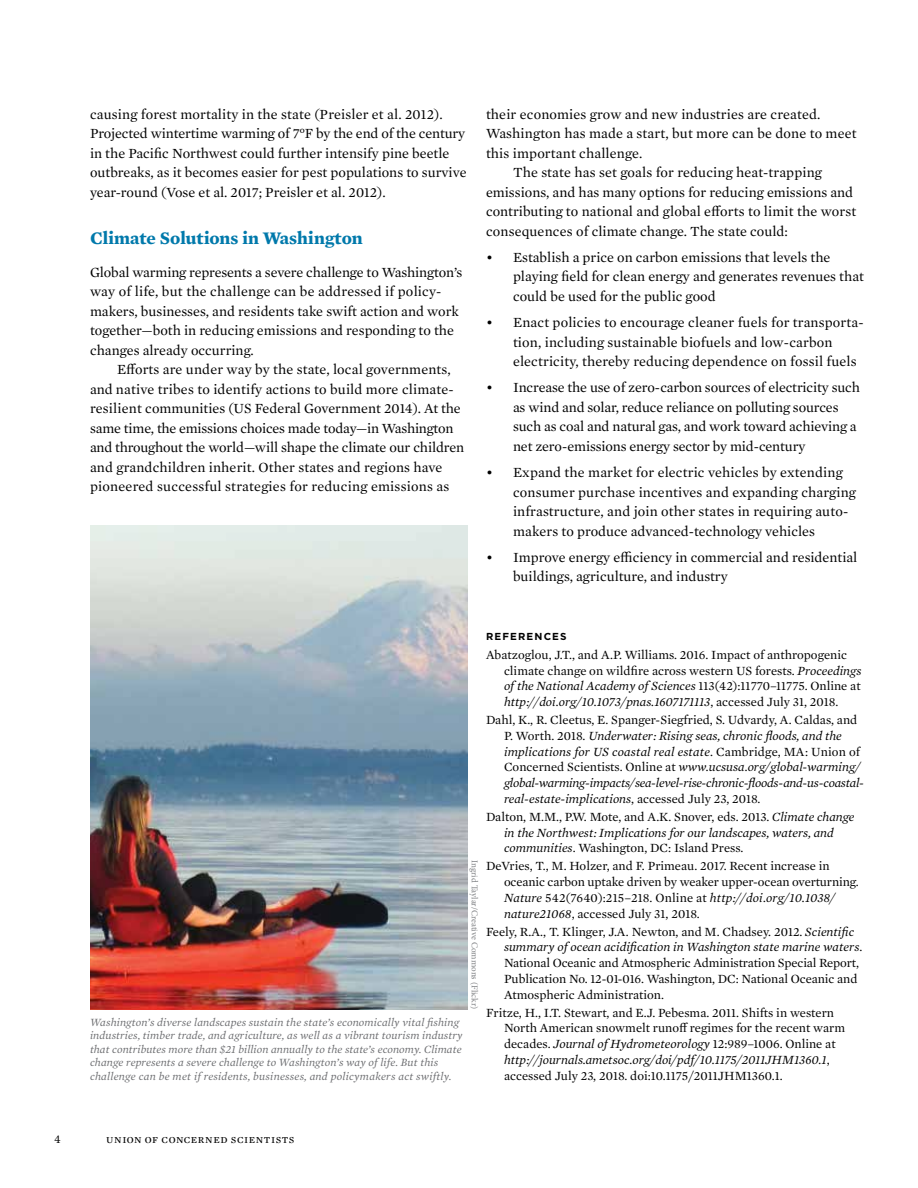
<style>
.page{position:relative;width:918px;height:1188px;background:#fff}
.page>*{position:absolute;margin:0;border:0;box-sizing:border-box;transform-origin:0 0}
.t1{font:700 18px "Mercury Text G1";color:#0079ab}
.t2{font:14.25px/19.5px "Mercury Text G1";color:#000}
.t3{font:12.75px/15.8px "Mercury Text G1";color:#000}
.t4{font:italic 12.75px/15.8px "Mercury Text G1";color:#000}
.t5{font:12px "Mercury Text G1";letter-spacing:.045em;color:#000}
.t6{font:italic 11.25px/13.5px "Mercury Text G1";letter-spacing:.01em;color:#6d6e71}
.t7{font:700 10.2px "Gotham";letter-spacing:.115em;color:#000}
.t8{font:9px "Minion Pro";letter-spacing:-.005em;color:#808285}
.s1{font-style:italic}
.s2{font-style:normal}
</style>
<div class="page">
<img style="left:90px;top:526px;width:377px;height:483px">
<p class="t2" style="left:90px;top:103px;width:378px">causing forest mortality in the state (Preisler et al. 2012).<br>Projected wintertime warming of 7°F by the end of the century in the Pacific Northwest could further intensify pine beetle outbreaks, as it becomes easier for pest populations to survive year-round (Vose et al. 2017; Preisler et al. 2012).</p>
<p class="t1" style="left:90px;top:224px;width:274px">Climate Solutions in Washington</p>
<p class="t2" style="left:90px;top:262px;width:374px">Global warming represents a severe challenge to Washington’s way of life, but the challenge can be addressed if policy&shy;makers, businesses, and residents take swift action and work together—both in reducing emissions and responding to the changes already occurring.</p>
<p class="t2" style="left:90px;top:359px;width:376px;text-indent:27px">Efforts are under way by the state, local governments, and native tribes to identify actions to build more climate&shy;resilient communities (US Federal Government 2014). At the same time, the emissions choices made today—in Washington and throughout the world—will shape the climate our children and grandchildren inherit. Other states and regions have pioneered successful strategies for reducing emissions as</p>
<p class="t2" style="left:486px;top:103px;width:336px">their economies grow and new industries are created.</p>
<p class="t2" style="left:486px;top:123px;width:372px">Washington has made a start, but more can be done to meet</p>
<p class="t2" style="left:486px;top:142px;width:158px">this important challenge.</p>
<p class="t2" style="left:513px;top:162px;width:311px">The state has set goals for reducing heat-trapping</p>
<p class="t2" style="left:486px;top:181px;width:369px">emissions, and has many options for reducing emissions and</p>
<p class="t2" style="left:486px;top:201px;width:372px">contributing to national and global efforts to limit the worst</p>
<p class="t2" style="left:486px;top:220px;width:303px">consequences of climate change. The state could:</p>
<p class="t2" style="left:513px;top:247px;width:352px;text-indent:-27px">• Establish a price on carbon emissions that levels the playing field for clean energy and generates revenues that could be used for the public good</p>
<p class="t2" style="left:513px;top:312px;width:352px;text-indent:-27px">• Enact policies to encourage cleaner fuels for transporta&shy;tion, including sustainable biofuels and low-carbon electricity, thereby reducing dependence on fossil fuels</p>
<p class="t2" style="left:513px;top:377px;width:349px;text-indent:-27px">• Increase the use of zero-carbon sources of electricity such as wind and solar, reduce reliance on polluting sources such as coal and natural gas, and work toward achieving a net zero-emissions energy sector by mid-century</p>
<p class="t2" style="left:513px;top:462px;width:345px;text-indent:-27px">• Expand the market for electric vehicles by extending consumer purchase incentives and expanding charging infrastructure, and join other states in requiring auto&shy;makers to produce advanced-technology vehicles</p>
<p class="t2" style="left:513px;top:547px;width:346px;text-indent:-27px">• Improve energy efficiency in commercial and residential buildings, agriculture, and industry</p>
<p class="t7" style="left:486px;top:630px;width:82px">REFERENCES</p>
<p class="t3" style="left:504px;top:646px;width:359px;text-indent:-18px">Abatzoglou, J.T., and A.P. Williams. 2016. Impact of anthropogenic climate change on wildfire across western US forests. <span class="s1">Proceedings of the National Academy of Sciences</span> 113(42):11770–11775. Online at <span class="s1">http://doi.org/10.1073/pnas.1607171113</span>, accessed July 31, 2018.</p>
<p class="t4" style="left:504px;top:711px;width:362px;text-indent:-18px"><span class="s2">Dahl, K., R. Cleetus, E. Spanger-Siegfried, S. Udvardy, A. Caldas, and P. Worth. 2018.</span> Underwater: Rising seas, chronic floods, and the implications for US coastal real estate<span class="s2">. Cambridge, MA: Union of Concerned Scientists. Online at</span> www.ucsusa.org/global-warming/ global-warming-impacts/sea-level-rise-chronic-floods-and-us-coastal&shy;real-estate-implications<span class="s2">, accessed July 23, 2018.</span></p>
<p class="t4" style="left:504px;top:808px;width:352px;text-indent:-18px"><span class="s2">Dalton, M.M., P.W. Mote, and A.K. Snover, eds. 2013.</span> Climate change in the Northwest: Implications for our landscapes, waters, and communities<span class="s2">. Washington, DC: Island Press.</span></p>
<p class="t3" style="left:504px;top:858px;width:356px;text-indent:-18px">DeVries, T., M. Holzer, and F. Primeau. 2017. Recent increase in oceanic carbon uptake driven by weaker upper-ocean overturning.<br><span class="s1">Nature</span> 542(7640):215–218. Online at <span class="s1">http://doi.org/10.1038/ nature21068</span>, accessed July 31, 2018.</p>
<p class="t3" style="left:504px;top:923px;width:360px;text-indent:-18px">Feely, R.A., T. Klinger, J.A. Newton, and M. Chadsey. 2012. <span class="s1">Scientific summary of ocean acidification in Washington state marine waters</span>.<br>National Oceanic and Atmospheric Administration Special Report, Publication No. 12-01-016. Washington, DC: National Oceanic and Atmospheric Administration.</p>
<p class="t3" style="left:504px;top:1004px;width:343px;text-indent:-18px">Fritze, H., I.T. Stewart, and E.J. Pebesma. 2011. Shifts in western North American snowmelt runoff regimes for the recent warm decades. <span class="s1">Journal of Hydrometeorology</span> 12:989–1006. Online at <span class="s1">http://journals.ametsoc.org/doi/pdf/10.1175/2011JHM1360.1</span>, accessed July 23, 2018. doi:10.1175/2011JHM1360.1.</p>
<p class="t8" style="left:481px;top:860px;width:151px;rotate:90deg">Ingrid Taylar/Creative Commons (Flickr)</p>
<p class="t6" style="left:90px;top:1014px;width:374px">Washington’s diverse landscapes sustain the state’s economically vital fishing industries, timber trade, and agriculture, as well as a vibrant tourism industry that contributes more than $21 billion annually to the state’s economy. Climate change represents a severe challenge to Washington’s way of life. But this challenge can be met if residents, businesses, and policymakers act swiftly.</p>
<p class="t5" style="left:54px;top:1130px;width:8px">4</p>
<p class="t5" style="left:106px;top:1130px;width:190px">union of concerned scientists</p>
</div>
